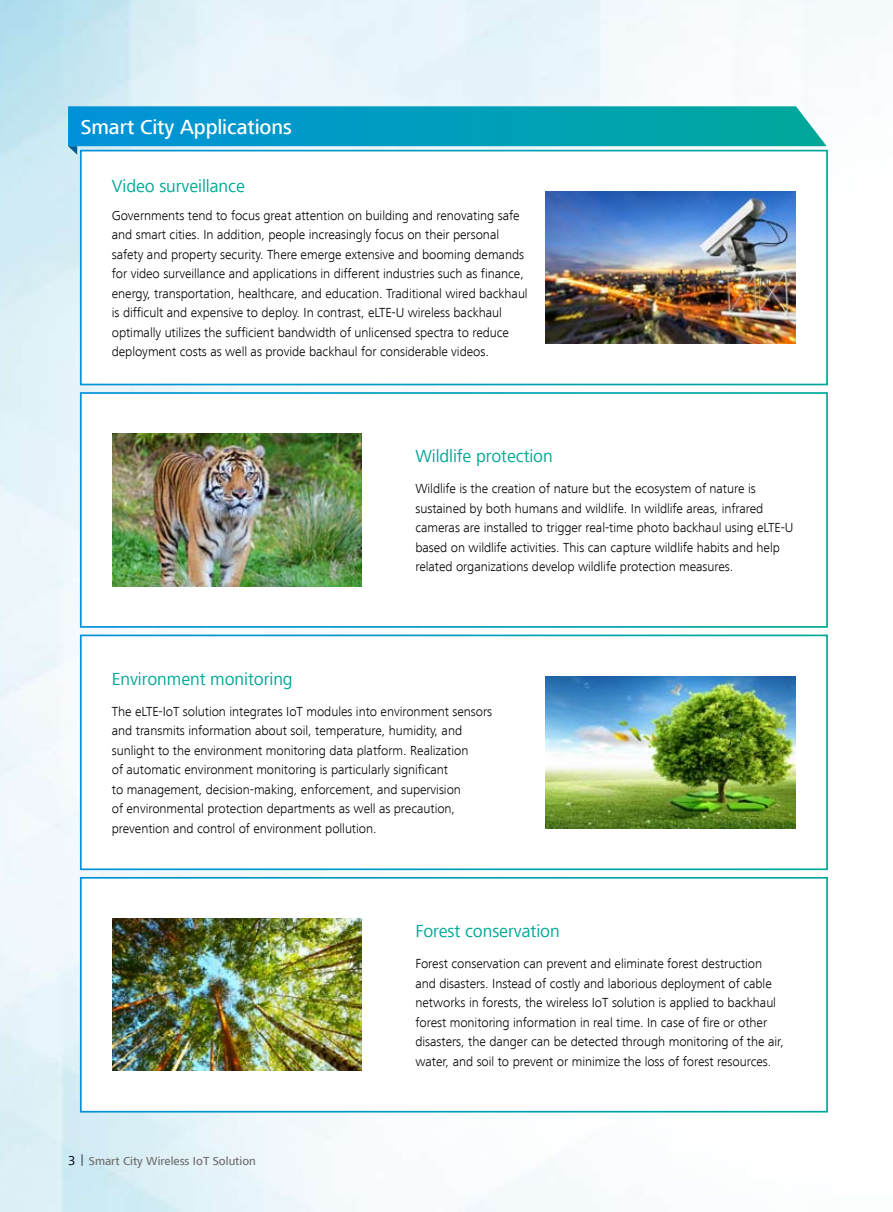
<style>
.page{position:relative;width:893px;height:1212px;background:#fff}
.page>*{position:absolute;margin:0;border:0;box-sizing:border-box;transform-origin:0 0}
.t1{font:500 21px "Frutiger Next LT";letter-spacing:-.005em;color:#fff}
.t2{font:18px "Frutiger Next LT";letter-spacing:-.005em;color:#00a896}
.t3{font:300 13.5px/19.5px "Frutiger Next LT";letter-spacing:-.005em;color:#000}
.t4{font:500 12px "Frutiger Next LT";color:#727172}
.s1{font-weight:400;font-size:13.5px;color:#000}
.s2{font-family:"Sim Sun";font-weight:400;font-size:13.5px;color:#000}
</style>
<div class="page">
<img style="left:0;top:0;width:893px;height:1212px">
<svg style="left:68px;top:106px;width:759px;height:49px;background:#19a6c2"></svg>
<div style="left:81px;top:151px;width:746px;height:233px;background:#fff"></div>
<div style="left:80px;top:150px;width:748px;height:235px;border:2px solid #fff"></div>
<div style="left:81px;top:393px;width:746px;height:234px;background:#fff"></div>
<div style="left:80px;top:392px;width:748px;height:236px;border:2px solid #fff"></div>
<div style="left:81px;top:635px;width:746px;height:234px;background:#fff"></div>
<div style="left:80px;top:634px;width:748px;height:236px;border:2px solid #fff"></div>
<div style="left:81px;top:878px;width:746px;height:234px;background:#fff"></div>
<div style="left:80px;top:877px;width:748px;height:235px;border:2px solid #fff"></div>
<img style="left:112px;top:434px;width:250px;height:152px">
<img style="left:112px;top:919px;width:250px;height:152px">
<img style="left:546px;top:676px;width:249px;height:152px">
<img style="left:546px;top:191px;width:249px;height:153px">
<h1 class="t1" style="left:81px;top:115px;width:212px">Smart City Applications</h1>
<h2 class="t2" style="left:112px;top:176px;width:135px">Video surveillance</h2>
<p class="t3" style="left:112px;top:206px;width:417px">Governments tend to focus great attention on building and renovating safe and smart cities. In addition, people increasingly focus on their personal safety and property security. There emerge extensive and booming demands for video surveillance and applications in different industries such as finance, energy, transportation, healthcare, and education. Traditional wired backhaul is difficult and expensive to deploy. In contrast, eLTE-U wireless backhaul optimally utilizes the sufficient bandwidth of unlicensed spectra to reduce deployment costs as well as provide backhaul for considerable videos.</p>
<h2 class="t2" style="left:415px;top:446px;width:139px">Wildlife protection</h2>
<p class="t3" style="left:415px;top:479px;width:380px">Wildlife is the creation of nature but the ecosystem of nature is sustained by both humans and wildlife. In wildlife areas, infrared cameras are installed to trigger real-time photo backhaul using eLTE-U based on wildlife activities. This can capture wildlife habits and help related organizations develop wildlife protection measures.</p>
<h2 class="t2" style="left:112px;top:669px;width:182px">Environment monitoring</h2>
<p class="t3" style="left:112px;top:702px;width:382px">The eLTE-IoT solution integrates IoT modules into environment sensors and transmits information about soil, temperature, humidity, and sunlight to the environment monitoring data platform. Realization<br>of automatic environment monitoring is particularly significant<br>to management, decision-making, enforcement, and supervision<br>of environmental protection departments as well as precaution, prevention and control of environment pollution.</p>
<p class="t4" style="left:68px;top:1154px;width:189px"><span class="s1">3</span><span class="s2">｜</span>Smart City Wireless IoT Solution</p>
<h2 class="t2" style="left:415px;top:921px;width:146px">Forest conservation</h2>
<p class="t3" style="left:415px;top:954px;width:370px">Forest conservation can prevent and eliminate forest destruction and disasters. Instead of costly and laborious deployment of cable networks in forests, the wireless IoT solution is applied to backhaul forest monitoring information in real time. In case of fire or other disasters, the danger can be detected through monitoring of the air, water, and soil to prevent or minimize the loss of forest resources.</p>
</div>
